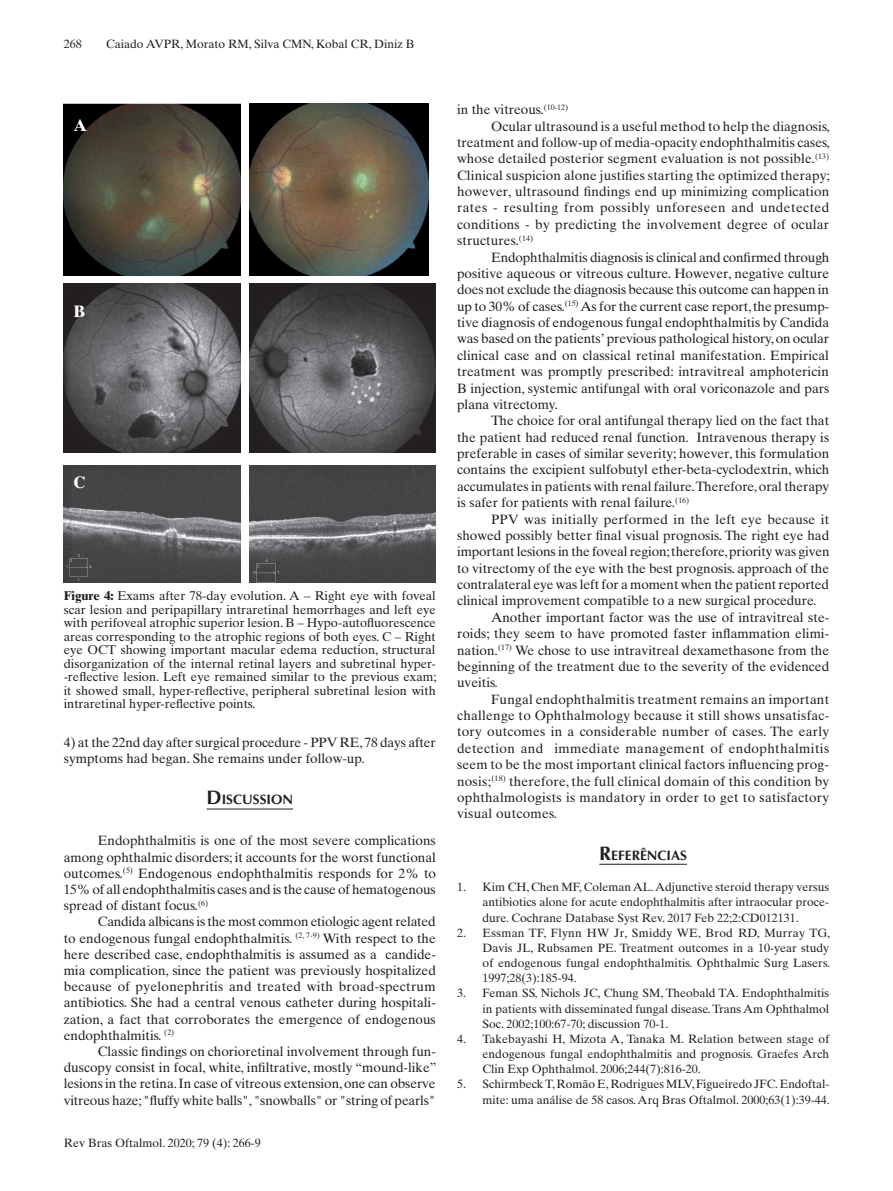
<style>
.page{position:relative;width:893px;height:1191px;background:#fff}
.page>*{position:absolute;margin:0;border:0;box-sizing:border-box;transform-origin:0 0}
.t1{font:700 16.5px "Times Ten";color:#fff}
.t2{font:700 13.65px "Optima";color:#231f20}
.t3{font:13.5px/16.2px "Times Ten";color:#231f20;text-align:justify}
.t4{font:13.5px "Times Ten";letter-spacing:.02em;color:#231f20}
.t5{font:13.5px "Times Ten";letter-spacing:.035em;color:#231f20}
.t6{font:13.5px "Times Ten";letter-spacing:.03em;color:#231f20}
.t7{font:12.75px/13.5px "Times Ten";color:#231f20;text-align:justify}
.t8{font:12px/15.1px "Times Ten";color:#231f20;text-align:justify}
.s1{font-weight:700}
.s2{font-size:19.5px}
</style>
<div class="page">
<hr style="left:207px;top:808px;width:86px;height:1px;background:#231f20">
<hr style="left:599px;top:864px;width:88px;height:1px;background:#231f20">
<img style="left:64px;top:104px;width:177px;height:172px">
<img style="left:250px;top:104px;width:179px;height:172px">
<img style="left:64px;top:283px;width:176px;height:169px">
<img style="left:250px;top:283px;width:186px;height:169px">
<img style="left:64px;top:466px;width:176px;height:116px">
<img style="left:250px;top:466px;width:186px;height:116px">
<p class="t8" style="left:64px;top:36px;width:19px">268</p>
<p class="t8" style="left:106px;top:36px;width:310px">Caiado AVPR, Morato RM, Silva CMN, Kobal CR, Diniz B</p>
<p class="t1" style="left:73px;top:115px;width:15px">A</p>
<p class="t1" style="left:73px;top:301px;width:13px">B</p>
<p class="t1" style="left:73px;top:472px;width:13px">C</p>
<p class="t7" style="left:64px;top:589px;width:374px"><span class="s1">Figure 4:</span> Exams after 78-day evolution. A – Right eye with foveal scar lesion and peripapillary intraretinal hemorrhages and left eye with perifoveal atrophic superior lesion. B – Hypo-autofluorescence areas corresponding to the atrophic regions of both eyes. C – Right eye OCT showing important macular edema reduction, structural disorganization of the internal retinal layers and subretinal hyper--reflective lesion. Left eye remained similar to the previous exam; it showed small, hyper-reflective, peripheral subretinal lesion with intraretinal hyper-reflective points.</p>
<p class="t3" style="left:64px;top:734px;width:374px">4) at the 22nd day after surgical procedure - PPV RE, 78 days after symptoms had began. She remains under follow-up.</p>
<p class="t2" style="left:207px;top:792px;width:88px"><span class="s2">D</span> ISCUSSION</p>
<p class="t3" style="left:64px;top:832px;width:374px;text-indent:34px">Endophthalmitis is one of the most severe complications among ophthalmic disorders; it accounts for the worst functional outcomes.<sup>(5)</sup> Endogenous endophthalmitis responds for 2% to 15% of all endophthalmitis cases and is the cause of hematogenous spread of distant focus.<sup>(6)</sup></p>
<p class="t3" style="left:64px;top:913px;width:374px;text-indent:34px">Candida albicans is the most common etiologic agent related to endogenous fungal endophthalmitis. <sup>(2,</sup> <sup>7-9)</sup> With respect to the here described case, endophthalmitis is assumed as a candide&shy;mia complication, since the patient was previously hospitalized because of pyelonephritis and treated with broad-spectrum antibiotics. She had a central venous catheter during hospitali&shy;zation, a fact that corroborates the emergence of endogenous endophthalmitis. <sup>(2)</sup></p>
<p class="t3" style="left:64px;top:1043px;width:374px;text-indent:34px">Classic findings on chorioretinal involvement through fun&shy;duscopy consist in focal, white, infiltrative, mostly “mound-like” lesions in the retina. In case of vitreous extension, one can observe vitreous haze; "fluffy white balls", "snowballs" or "string of pearls"</p>
<p class="t8" style="left:64px;top:1135px;width:199px">Rev Bras Oftalmol. 2020; 79 (4): 266-9</p>
<p class="t3" style="left:457px;top:101px;width:113px">in the vitreous.<sup>(10-12)</sup></p>
<p class="t3" style="left:491px;top:118px;width:340px">Ocular ultrasound is a useful method to help the diagnosis,</p>
<p class="t3" style="left:457px;top:134px;width:374px">treatment and follow-up of media-opacity endophthalmitis cases,</p>
<p class="t3" style="left:457px;top:151px;width:374px">whose detailed posterior segment evaluation is not possible.<sup>(13)</sup></p>
<p class="t3" style="left:457px;top:167px;width:374px">Clinical suspicion alone justifies starting the optimized therapy;</p>
<p class="t3" style="left:457px;top:183px;width:374px">however, ultrasound findings end up minimizing complication</p>
<p class="t5" style="left:457px;top:200px;width:374px">rates - resulting from possibly unforeseen and undetected</p>
<p class="t3" style="left:457px;top:216px;width:373px">conditions - by predicting the involvement degree of ocular</p>
<p class="t3" style="left:457px;top:232px;width:78px">structures.<sup>(14)</sup></p>
<p class="t3" style="left:491px;top:249px;width:340px">Endophthalmitis diagnosis is clinical and confirmed through</p>
<p class="t3" style="left:457px;top:265px;width:374px">positive aqueous or vitreous culture. However, negative culture</p>
<p class="t3" style="left:457px;top:281px;width:373px">does not exclude the diagnosis because this outcome can happen in</p>
<p class="t3" style="left:457px;top:298px;width:374px">up to 30% of cases.<sup>(15)</sup> As for the current case report, the presump-</p>
<p class="t3" style="left:457px;top:314px;width:374px">tive diagnosis of endogenous fungal endophthalmitis by Candida</p>
<p class="t3" style="left:457px;top:331px;width:374px">was based on the patients’ previous pathological history, on ocular</p>
<p class="t3" style="left:457px;top:347px;width:373px">clinical case and on classical retinal manifestation. Empirical</p>
<p class="t3" style="left:457px;top:363px;width:373px">treatment was promptly prescribed: intravitreal amphotericin</p>
<p class="t3" style="left:457px;top:380px;width:374px">B injection, systemic antifungal with oral voriconazole and pars</p>
<p class="t3" style="left:457px;top:396px;width:102px">plana vitrectomy.</p>
<p class="t3" style="left:491px;top:412px;width:340px">The choice for oral antifungal therapy lied on the fact that</p>
<p class="t3" style="left:457px;top:429px;width:374px">the patient had reduced renal function. Intravenous therapy is</p>
<p class="t3" style="left:457px;top:445px;width:374px">preferable in cases of similar severity; however, this formulation</p>
<p class="t3" style="left:457px;top:461px;width:374px">contains the excipient sulfobutyl ether-beta-cyclodextrin, which</p>
<p class="t3" style="left:457px;top:478px;width:374px">accumulates in patients with renal failure. Therefore, oral therapy</p>
<p class="t3" style="left:457px;top:494px;width:234px">is safer for patients with renal failure.<sup>(16)</sup></p>
<p class="t4" style="left:491px;top:511px;width:340px">PPV was initially performed in the left eye because it</p>
<p class="t3" style="left:457px;top:527px;width:374px">showed possibly better final visual prognosis. The right eye had</p>
<p class="t3" style="left:457px;top:543px;width:374px">important lesions in the foveal region; therefore, priority was given</p>
<p class="t3" style="left:457px;top:560px;width:374px">to vitrectomy of the eye with the best prognosis. approach of the</p>
<p class="t3" style="left:457px;top:576px;width:373px">contralateral eye was left for a moment when the patient reported</p>
<p class="t3" style="left:457px;top:592px;width:361px">clinical improvement compatible to a new surgical procedure.</p>
<p class="t3" style="left:491px;top:609px;width:340px">Another important factor was the use of intravitreal ste-</p>
<p class="t3" style="left:457px;top:625px;width:374px">roids; they seem to have promoted faster inflammation elimi-</p>
<p class="t3" style="left:457px;top:642px;width:374px">nation.<sup>(17)</sup> We chose to use intravitreal dexamethasone from the</p>
<p class="t3" style="left:457px;top:658px;width:374px">beginning of the treatment due to the severity of the evidenced</p>
<p class="t3" style="left:457px;top:674px;width:42px">uveitis.</p>
<p class="t4" style="left:491px;top:691px;width:340px">Fungal endophthalmitis treatment remains an important</p>
<p class="t4" style="left:457px;top:707px;width:374px">challenge to Ophthalmology because it still shows unsatisfac-</p>
<p class="t4" style="left:457px;top:724px;width:374px">tory outcomes in a considerable number of cases. The early</p>
<p class="t6" style="left:457px;top:740px;width:374px">detection and immediate management of endophthalmitis</p>
<p class="t3" style="left:457px;top:756px;width:373px">seem to be the most important clinical factors influencing prog-</p>
<p class="t4" style="left:457px;top:773px;width:374px">nosis;<sup>(18)</sup> therefore, the full clinical domain of this condition by</p>
<p class="t4" style="left:457px;top:789px;width:374px">ophthalmologists is mandatory in order to get to satisfactory</p>
<p class="t4" style="left:457px;top:805px;width:102px">visual outcomes.</p>
<p class="t2" style="left:599px;top:847px;width:89px"><span class="s2">R</span>EFERÊNCIAS</p>
<p class="t8" style="left:483px;top:879px;width:348px;text-indent:-26px">1. Kim CH, Chen MF, Coleman AL. Adjunctive steroid therapy versus antibiotics alone for acute endophthalmitis after intraocular proce&shy;dure. Cochrane Database Syst Rev. 2017 Feb 22;2:CD012131.</p>
<p class="t8" style="left:483px;top:925px;width:349px;text-indent:-26px">2. Essman TF, Flynn HW Jr, Smiddy WE, Brod RD, Murray TG, Davis JL, Rubsamen PE. Treatment outcomes in a 10-year study of endogenous fungal endophthalmitis. Ophthalmic Surg Lasers.<br>1997;28(3):185-94.</p>
<p class="t8" style="left:483px;top:985px;width:348px;text-indent:-26px">3. Feman SS, Nichols JC, Chung SM, Theobald TA. Endophthalmitis in patients with disseminated fungal disease. Trans Am Ophthalmol Soc. 2002;100:67-70; discussion 70-1.</p>
<p class="t8" style="left:483px;top:1031px;width:348px;text-indent:-26px">4. Takebayashi H, Mizota A, Tanaka M. Relation between stage of endogenous fungal endophthalmitis and prognosis. Graefes Arch Clin Exp Ophthalmol. 2006;244(7):816-20.</p>
<p class="t8" style="left:457px;top:1076px;width:374px;text-align:right">5. Schirmbeck T, Romão E, Rodrigues MLV, Figueiredo JFC. Endoftal&shy;mite: uma análise de 58 casos. Arq Bras Oftalmol. 2000;63(1):39-44.</p>
</div>
